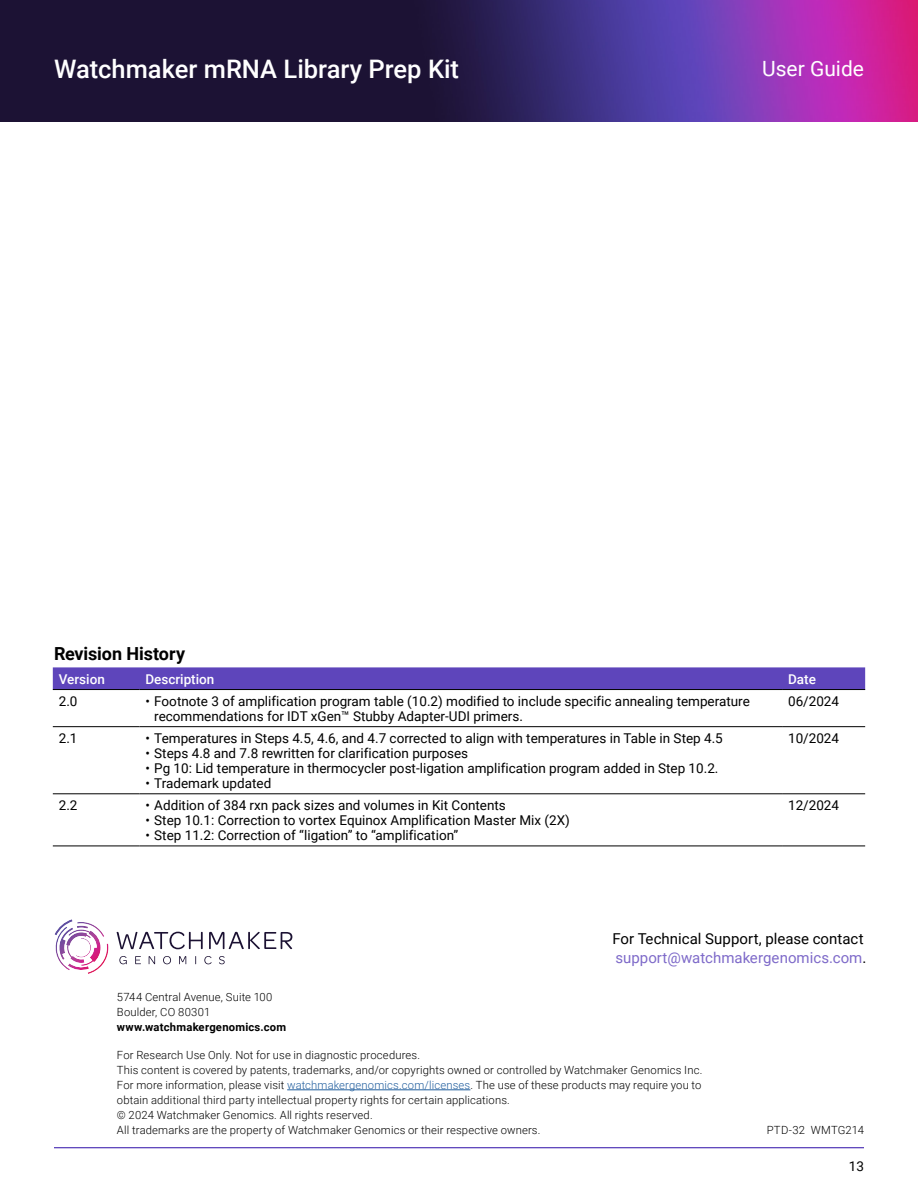
<style>
.page{position:relative;width:918px;height:1188px;background:#fff}
.page>*{position:absolute;margin:0;border:0;box-sizing:border-box;transform-origin:0 0}
.t1{font:500 25.5px "Roboto";color:#fff}
.t2{font:21px "Roboto";color:#fff}
.t3{font:700 18px "Roboto";letter-spacing:-.005em;color:#000}
.t4{font:15px/18.8px "Roboto";letter-spacing:.005em;color:#000}
.t5{font:13.5px/15px "Roboto";color:#000}
.t6{font:500 13.5px "Roboto";color:#fff}
.t7{font:300 11.25px/15px "Roboto";letter-spacing:.01em;color:#000}
.t8{font:700 11.25px "Roboto";letter-spacing:.02em;color:#000}
.s1{color:#7e6ac9}
.s2{color:#215e9e}
</style>
<div class="page">
<img style="left:0;top:0;width:918px;height:122px">
<hr style="left:54px;top:1147px;width:810px;height:1px;background:#5e45bb">
<hr style="left:287px;top:1090px;width:183px;height:1px;background:#215e9e">
<svg style="left:119px;top:956px;width:8px;height:8px"></svg>
<svg style="left:135px;top:956px;width:6px;height:8px"></svg>
<svg style="left:149px;top:956px;width:6px;height:8px"></svg>
<svg style="left:163px;top:956px;width:8px;height:8px"></svg>
<svg style="left:179px;top:956px;width:7px;height:8px"></svg>
<svg style="left:204px;top:956px;width:8px;height:8px"></svg>
<svg style="left:219px;top:956px;width:6px;height:8px"></svg>
<svg style="left:117px;top:932px;width:86px;height:17px"></svg>
<svg style="left:209px;top:932px;width:83px;height:17px"></svg>
<svg style="left:54px;top:919px;width:54px;height:55px"></svg>
<div style="left:53px;top:667px;width:812px;height:22px;background:#5e45bb"></div>
<hr style="left:53px;top:689px;width:86px;height:1px;background:#000">
<hr style="left:139px;top:689px;width:643px;height:1px;background:#000">
<hr style="left:782px;top:689px;width:83px;height:1px;background:#000">
<hr style="left:53px;top:726px;width:86px;height:1px;background:#000">
<hr style="left:139px;top:726px;width:643px;height:1px;background:#000">
<hr style="left:782px;top:726px;width:83px;height:1px;background:#000">
<hr style="left:53px;top:793px;width:86px;height:1px;background:#000">
<hr style="left:139px;top:793px;width:643px;height:1px;background:#000">
<hr style="left:782px;top:793px;width:83px;height:1px;background:#000">
<hr style="left:53px;top:846px;width:86px;height:1px;background:#000">
<hr style="left:139px;top:846px;width:643px;height:1px;background:#000">
<hr style="left:782px;top:846px;width:83px;height:1px;background:#000">
<h1 class="t1" style="left:54px;top:59px;width:407px">Watchmaker mRNA Library Prep Kit</h1>
<h2 class="t2" style="left:762px;top:57px;width:103px">User Guide</h2>
<h3 class="t3" style="left:54px;top:646px;width:133px">Revision History</h3>
<p class="t6" style="left:59px;top:673px;width:48px">Version</p>
<p class="t6" style="left:145px;top:673px;width:71px">Description</p>
<p class="t6" style="left:788px;top:673px;width:29px">Date</p>
<p class="t5" style="left:59px;top:695px;width:20px">2.0</p>
<p class="t5" style="left:154px;top:695px;width:597px;text-indent:-9px">• Footnote 3 of amplification program table (10.2) modified to include specific annealing temperature recommendations for IDT xGen™ Stubby Adapter-UDI primers.</p>
<p class="t5" style="left:788px;top:693px;width:53px">06/2024</p>
<p class="t5" style="left:59px;top:732px;width:20px">2.1</p>
<p class="t5" style="left:145px;top:732px;width:579px">• Temperatures in Steps 4.5, 4.6, and 4.7 corrected to align with temperatures in Table in Step 4.5</p>
<p class="t5" style="left:145px;top:747px;width:324px">• Steps 4.8 and 7.8 rewritten for clarification purposes</p>
<p class="t5" style="left:145px;top:762px;width:575px">• Pg 10: Lid temperature in thermocycler post-ligation amplification program added in Step 10.2.</p>
<p class="t5" style="left:145px;top:777px;width:127px">• Trademark updated</p>
<p class="t5" style="left:788px;top:730px;width:53px">10/2024</p>
<p class="t5" style="left:59px;top:799px;width:20px">2.2</p>
<p class="t5" style="left:145px;top:799px;width:362px">• Addition of 384 rxn pack sizes and volumes in Kit Contents</p>
<p class="t5" style="left:145px;top:814px;width:426px">• Step 10.1: Correction to vortex Equinox Amplification Master Mix (2X)</p>
<p class="t5" style="left:145px;top:829px;width:314px">• Step 11.2: Correction of “ligation” to “amplification”</p>
<p class="t5" style="left:788px;top:797px;width:53px">12/2024</p>
<p class="t4" style="left:612px;top:931px;width:256px">For Technical Support, please contact <span class="s1">support@watchmakergenomics.com</span>.</p>
<p class="t7" style="left:117px;top:990px;width:157px">5744 Central Avenue, Suite 100<br>Boulder, CO 80301</p>
<p class="t8" style="left:117px;top:1019px;width:171px">www.watchmakergenomics.com</p>
<p class="t7" style="left:117px;top:1048px;width:587px">For Research Use Only. Not for use in diagnostic procedures.<br>This content is covered by patents, trademarks, and/or copyrights owned or controlled by Watchmaker Genomics Inc.<br>For more information, please visit <span class="s2">watchmakergenomics.com/licenses</span>. The use of these products may require you to obtain additional third party intellectual property rights for certain applications.<br>© 2024 Watchmaker Genomics. All rights reserved.<br>All trademarks are the property of Watchmaker Genomics or their respective owners.</p>
<p class="t7" style="left:767px;top:1123px;width:99px">PTD-32 WMTG214</p>
<p class="t5" style="left:849px;top:1160px;width:17px">13</p>
</div>
